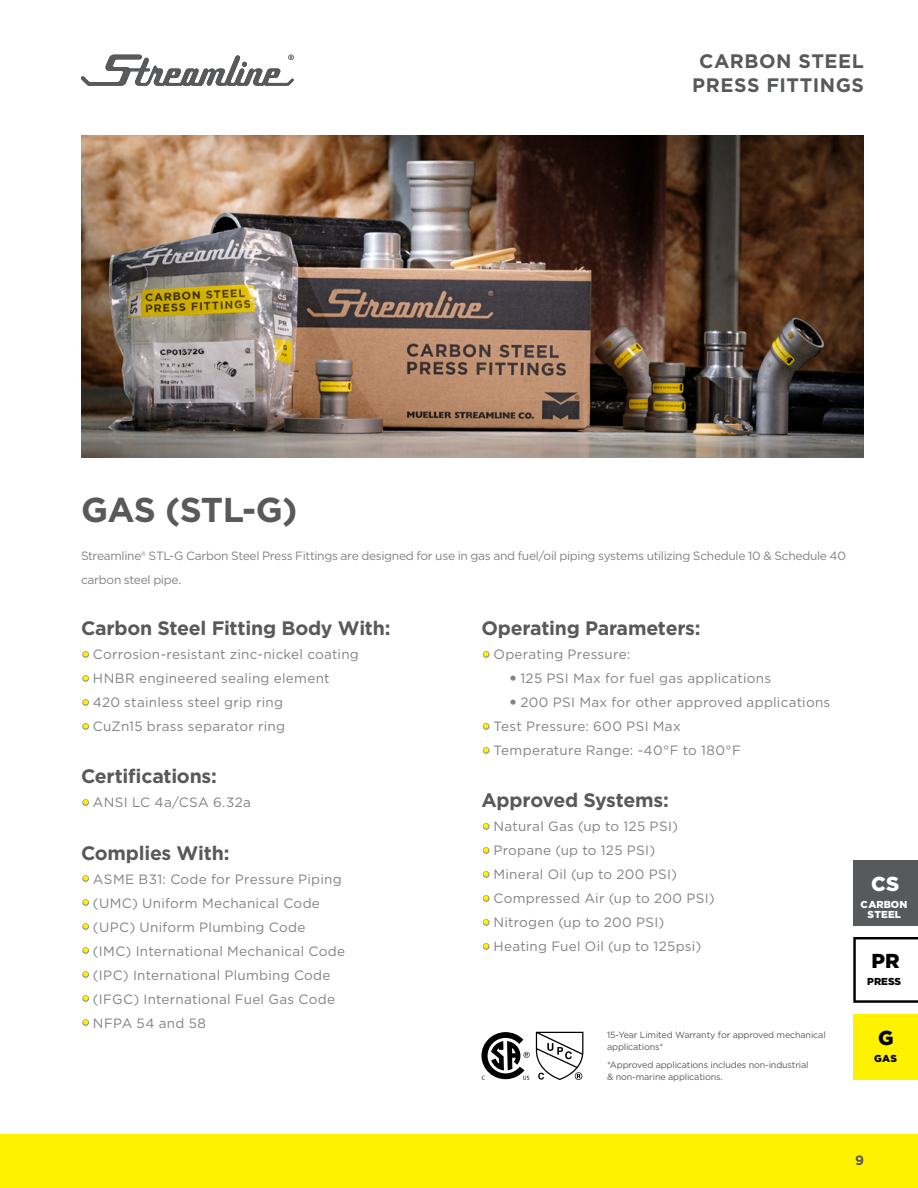
<style>
.page{position:relative;width:918px;height:1188px;background:#fff}
.page>*{position:absolute;margin:0;border:0;box-sizing:border-box;transform-origin:0 0}
.t1{font:700 34.5px "Gotham";letter-spacing:-.02em;color:#58595b}
.t2{font:900 20.25px "Gotham";color:#000}
.t3{font:900 20.25px "Gotham";color:#fff}
.t4{font:700 19.5px "Gotham";letter-spacing:-.01em;color:#58595b}
.t5{font:700 19.5px/24px "Gotham";letter-spacing:.025em;color:#58595b;text-align:center}
.t6{font:13.5px "Gotham";letter-spacing:.02em;color:#808285}
.t7{font:700 13.5px "Gotham";color:#58595b}
.t8{font:12px/24px "Gotham";letter-spacing:-.025em;color:#808285}
.t9{font:900 10.05px/9.9px "Gotham";color:#fff;text-align:center}
.t10{font:900 10.05px "Gotham";color:#000}
.t11{font:9px/12px "Gotham";letter-spacing:-.015em;color:#58595b}
.s1{font-size:19.5px}
</style>
<div class="page">
<div style="left:0;top:1134px;width:918px;height:54px;background:#fff200"></div>
<svg style="left:853px;top:937px;width:65px;height:66px"></svg>
<div style="left:853px;top:1014px;width:65px;height:66px;background:#fff200"></div>
<div style="left:853px;top:860px;width:65px;height:66px;background:#58595b"></div>
<svg style="left:481px;top:1031px;width:103px;height:49px"></svg>
<img style="left:81px;top:135px;width:783px;height:323px">
<svg style="left:81px;top:55px;width:213px;height:31px"></svg>
<h3 class="t5" style="left:692px;top:49px;width:173px">CARBON STEEL<br>PRESS FITTINGS</h3>
<h1 class="t1" style="left:81px;top:487px;width:218px">GAS (STL-G)</h1>
<p class="t8" style="left:81px;top:544px;width:767px">Streamline® STL-G Carbon Steel Press Fittings are designed for use in gas and fuel/oil piping systems utilizing Schedule 10 &amp; Schedule 40 carbon steel pipe.</p>
<h3 class="t4" style="left:81px;top:616px;width:311px">Carbon Steel Fitting Body With:</h3>
<p class="t6" style="left:81px;top:646px;width:279px"><span class="s1">•</span> Corrosion-resistant zinc-nickel coating</p>
<p class="t6" style="left:81px;top:670px;width:250px"><span class="s1">•</span> HNBR engineered sealing element</p>
<p class="t6" style="left:81px;top:694px;width:204px"><span class="s1">•</span> 420 stainless steel grip ring</p>
<p class="t6" style="left:81px;top:718px;width:206px"><span class="s1">•</span> CuZn15 brass separator ring</p>
<h3 class="t4" style="left:482px;top:616px;width:221px">Operating Parameters:</h3>
<p class="t6" style="left:482px;top:646px;width:150px"><span class="s1">•</span> Operating Pressure:</p>
<p class="t6" style="left:508px;top:670px;width:264px"><span class="s1">•</span> 125 PSI Max for fuel gas applications</p>
<p class="t6" style="left:508px;top:694px;width:323px"><span class="s1">•</span> 200 PSI Max for other approved applications</p>
<p class="t6" style="left:482px;top:718px;width:201px"><span class="s1">•</span> Test Pressure: 600 PSI Max</p>
<p class="t6" style="left:482px;top:742px;width:261px"><span class="s1">•</span> Temperature Range: -40°F to 180°F</p>
<h3 class="t4" style="left:81px;top:764px;width:138px">Certifications:</h3>
<p class="t6" style="left:81px;top:794px;width:171px"><span class="s1">•</span> ANSI LC 4a/CSA 6.32a</p>
<h3 class="t4" style="left:81px;top:840px;width:150px">Complies With:</h3>
<p class="t6" style="left:81px;top:870px;width:262px"><span class="s1">•</span> ASME B31: Code for Pressure Piping</p>
<p class="t6" style="left:81px;top:894px;width:240px"><span class="s1">•</span> (UMC) Uniform Mechanical Code</p>
<p class="t6" style="left:81px;top:918px;width:226px"><span class="s1">•</span> (UPC) Uniform Plumbing Code</p>
<p class="t6" style="left:81px;top:942px;width:266px"><span class="s1">•</span> (IMC) International Mechanical Code</p>
<p class="t6" style="left:81px;top:966px;width:251px"><span class="s1">•</span> (IPC) International Plumbing Code</p>
<p class="t6" style="left:81px;top:990px;width:256px"><span class="s1">•</span> (IFGC) International Fuel Gas Code</p>
<p class="t6" style="left:81px;top:1014px;width:126px"><span class="s1">•</span> NFPA 54 and 58</p>
<h3 class="t4" style="left:482px;top:788px;width:189px">Approved Systems:</h3>
<p class="t6" style="left:482px;top:818px;width:198px"><span class="s1">•</span> Natural Gas (up to 125 PSI)</p>
<p class="t6" style="left:482px;top:842px;width:175px"><span class="s1">•</span> Propane (up to 125 PSI)</p>
<p class="t6" style="left:482px;top:866px;width:197px"><span class="s1">•</span> Mineral Oil (up to 200 PSI)</p>
<p class="t6" style="left:482px;top:890px;width:235px"><span class="s1">•</span> Compressed Air (up to 200 PSI)</p>
<p class="t6" style="left:482px;top:914px;width:184px"><span class="s1">•</span> Nitrogen (up to 200 PSI)</p>
<p class="t6" style="left:482px;top:938px;width:221px"><span class="s1">•</span> Heating Fuel Oil (up to 125psi)</p>
<p class="t11" style="left:607px;top:1029px;width:220px">15-Year Limited Warranty for approved mechanical applications*</p>
<p class="t11" style="left:607px;top:1059px;width:203px">*Approved applications includes non-industrial &amp; non-marine applications.</p>
<h2 class="t3" style="left:871px;top:869px;width:29px">CS</h2>
<p class="t9" style="left:860px;top:899px;width:48px">CARBON<br>STEEL</p>
<h2 class="t2" style="left:871px;top:947px;width:30px">PR</h2>
<p class="t10" style="left:867px;top:974px;width:35px">PRESS</p>
<h2 class="t2" style="left:878px;top:1024px;width:17px">G</h2>
<p class="t10" style="left:874px;top:1052px;width:24px">GAS</p>
<p class="t7" style="left:855px;top:1151px;width:10px">9</p>
</div>
